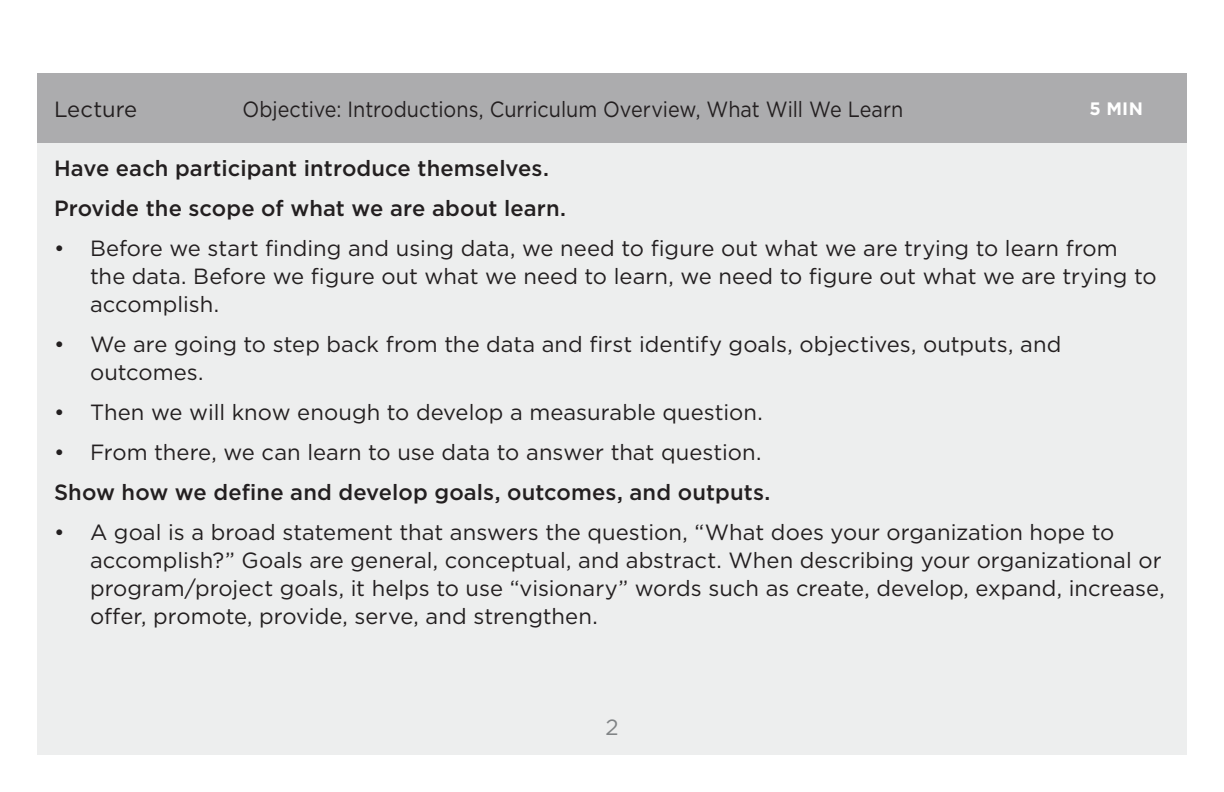
<style>
.page{position:relative;width:1224px;height:792px;background:#fff}
.page>*{position:absolute;margin:0;border:0;box-sizing:border-box;transform-origin:0 0}
.t1{font:22px/28px "Gotham";color:#231f20}
.t2{font:500 22px "Gotham";letter-spacing:.005em;color:#231f20}
.t3{font:22px "Gotham";color:#231f20;scale:.9 1}
.t4{font:22px "Gotham";color:#818486}
.t5{font:700 18px "Gotham";color:#fff}
</style>
<div class="page">
<div style="left:37px;top:73px;width:1150px;height:682px;background:#edeeee"></div>
<div style="left:37px;top:73px;width:1150px;height:70px;background:#acacae"></div>
<p class="t1" style="left:54px;top:95px;width:85px">Lecture</p>
<p class="t3" style="left:242px;top:95px;width:736px">Objective: Introductions, Curriculum Overview, What Will We Learn</p>
<p class="t5" style="left:1090px;top:97px;width:55px">5 MIN</p>
<p class="t2" style="left:54px;top:154px;width:496px">Have each participant introduce themselves.</p>
<p class="t2" style="left:54px;top:194px;width:513px">Provide the scope of what we are about learn.</p>
<p class="t1" style="left:90px;top:234px;width:1068px;text-indent:-36px">• Before we start finding and using data, we need to figure out what we are trying to learn from the data. Before we figure out what we need to learn, we need to figure out what we are trying to accomplish.</p>
<p class="t1" style="left:90px;top:330px;width:973px;text-indent:-36px">• We are going to step back from the data and first identify goals, objectives, outputs, and outcomes.</p>
<p class="t1" style="left:54px;top:398px;width:710px">• Then we will know enough to develop a measurable question.</p>
<p class="t1" style="left:54px;top:438px;width:709px">• From there, we can learn to use data to answer that question.</p>
<p class="t2" style="left:54px;top:478px;width:718px">Show how we define and develop goals, outcomes, and outputs.</p>
<p class="t1" style="left:90px;top:518px;width:1076px;text-indent:-36px">• A goal is a broad statement that answers the question, “What does your organization hope to accomplish?” Goals are general, conceptual, and abstract. When describing your organizational or program/project goals, it helps to use “visionary” words such as create, develop, expand, increase, offer, promote, provide, serve, and strengthen.</p>
<p class="t4" style="left:605px;top:713px;width:15px">2</p>
</div>
